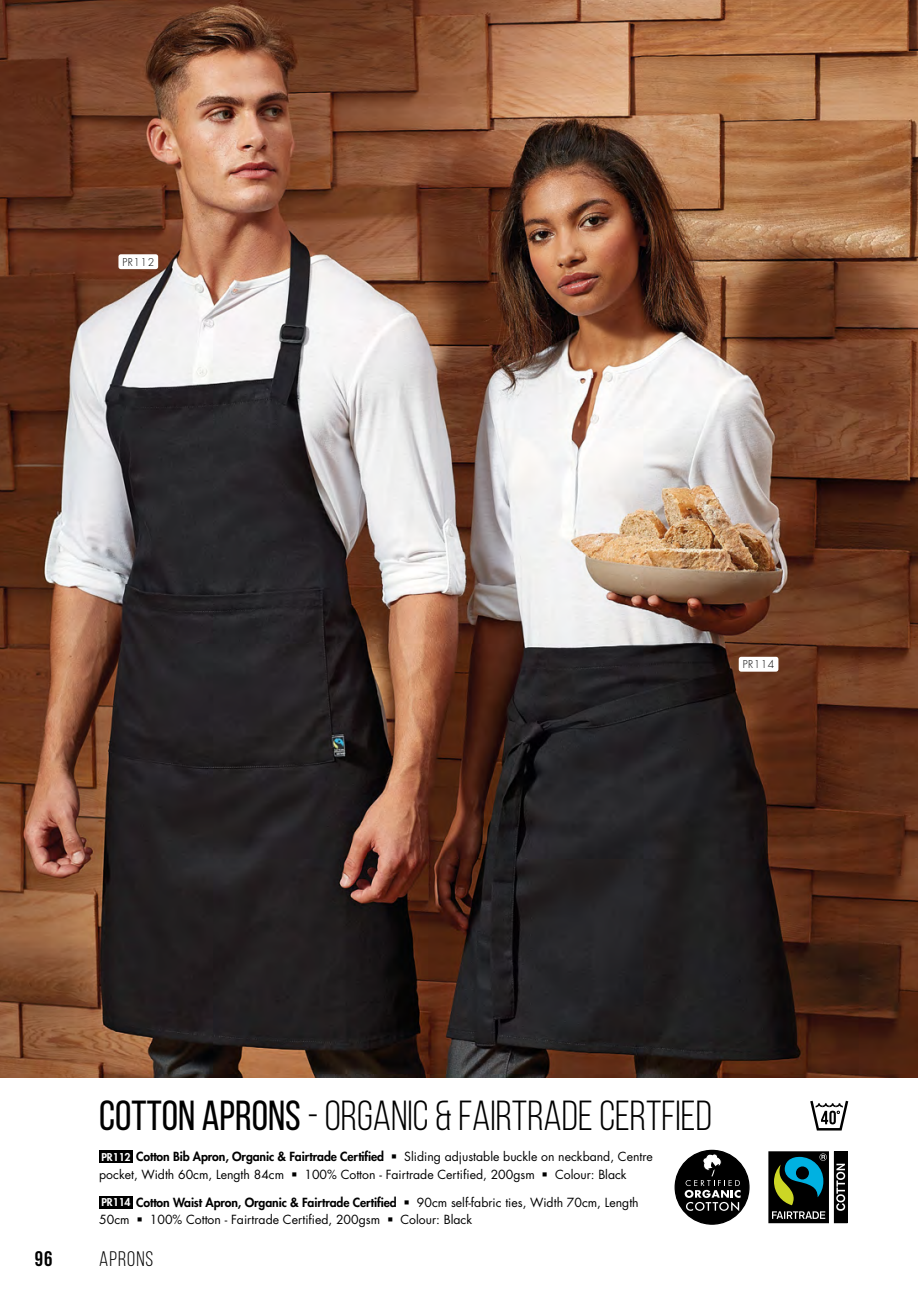
<style>
.page{position:relative;width:918px;height:1290px;background:#fff}
.page>*{position:absolute;margin:0;border:0;box-sizing:border-box;transform-origin:0 0}
.t1{font:42px "Bebas Neue";color:#000}
.t2{font:21px "Bebas Neue";letter-spacing:.05em;color:#000}
.t3{font:700 21px "Bebas Neue";color:#000}
.NEW-Bodycopy{font:12.25px/17.5px "Futura";color:#000}
.t4{font:300 10.5px "Futura";letter-spacing:.05em;color:#000}
.t5{font:800 10.5px "Futura";letter-spacing:-.01em;color:#fff}
.s1{font-style:inherit}
.s2{font-weight:800}
</style>
<div class="page">
<img style="left:0;top:0;width:918px;height:1077px">
<div style="left:118px;top:254px;width:40px;height:15px;background:#fff;border-radius:2px"></div>
<div style="left:739px;top:657px;width:39px;height:15px;background:#fff;border-radius:2px"></div>
<svg style="left:768px;top:1151px;width:80px;height:73px;background:#314843"></svg>
<div style="left:99px;top:1150px;width:34px;height:13px;background:#000"></div>
<div style="left:99px;top:1196px;width:34px;height:12px;background:#000"></div>
<svg style="left:810px;top:1101px;width:38px;height:29px"></svg>
<div style="left:675px;top:1150px;width:74px;height:74px;background:#000;border-radius:50%"></div>
<div style="left:674px;top:1150px;width:75px;height:75px;border:1px solid #000;border-radius:50%"></div>
<svg style="left:684px;top:1153px;width:56px;height:58px"></svg>
<p class="t4" style="left:122px;top:255px;width:33px">PR112</p>
<p class="t4" style="left:743px;top:658px;width:33px">PR114</p>
<p class="t3" style="left:35px;top:1247px;width:19px">96</p>
<p class="t1" style="left:99px;top:1093px;width:614px"><span class="s1">COTTON APRONS</span> - ORGANIC &amp; FAIRTRADE CERTFIED</p>
<p class="t5" style="left:101px;top:1150px;width:31px">PR112</p>
<p class="NEW-Bodycopy" style="left:99px;top:1148px;width:555px;text-indent:37px"><span class="s2">Cotton Bib Apron, Organic &amp; Fairtrade Certified</span> ■ Sliding adjustable buckle on neckband, Centre pocket, Width 60cm, Length 84cm ■ 100% Cotton - Fairtrade Certified, 200gsm ■ Colour: Black</p>
<p class="t5" style="left:101px;top:1195px;width:31px">PR114</p>
<p class="NEW-Bodycopy" style="left:99px;top:1193px;width:541px;text-indent:37px"><span class="s2">Cotton Waist Apron, Organic &amp; Fairtrade Certified</span> ■ 90cm self-fabric ties, Width 70cm, Length<br>50cm ■ 100% Cotton - Fairtrade Certified, 200gsm ■ Colour: Black</p>
<h2 class="t2" style="left:99px;top:1247px;width:56px">APRONS</h2>
</div>
